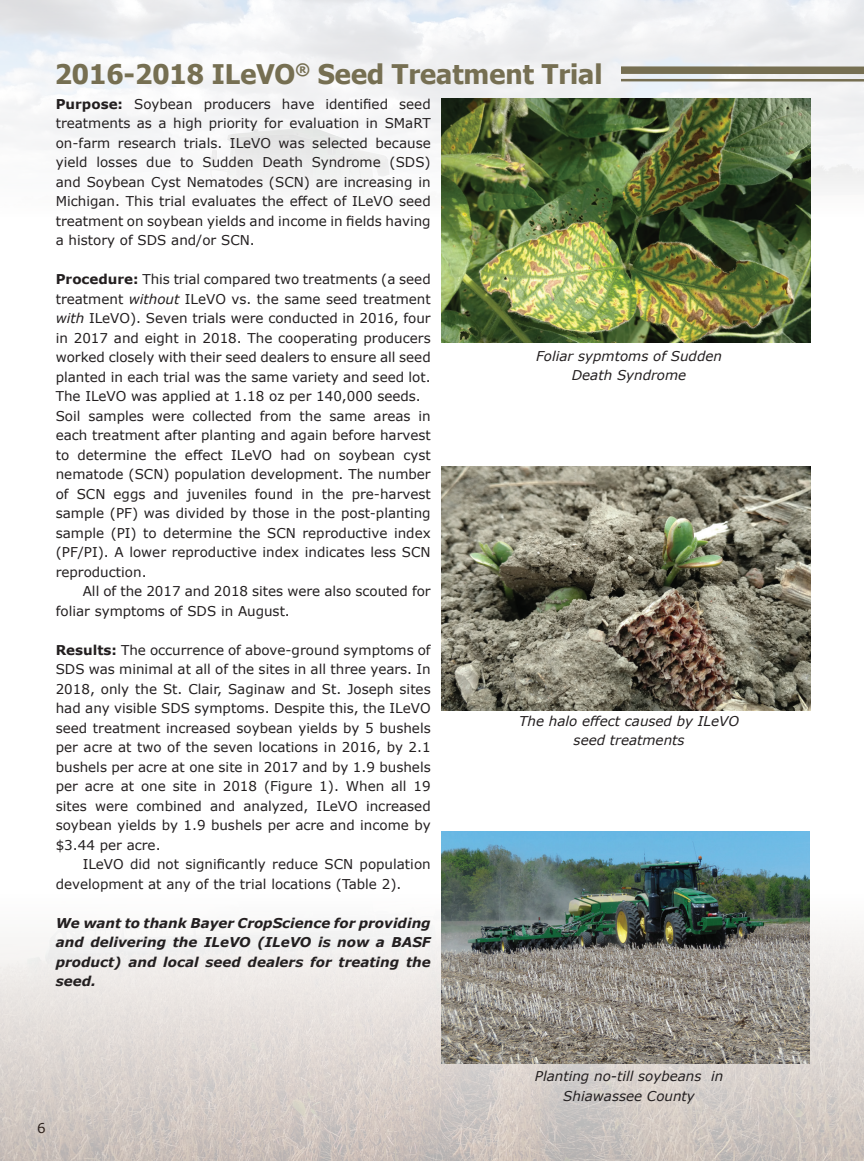
<style>
.page{position:relative;width:864px;height:1161px;background:#fff}
.page>*{position:absolute;margin:0;border:0;box-sizing:border-box;transform-origin:0 0}
.t1{font:700 27px "Tahoma";color:#766f52}
.t2{font:13.5px/19.5px "Verdana";color:#231f20}
.t3{font:italic 700 13.5px/19.5px "Verdana";color:#231f20;text-align:justify}
.t4{font:italic 13.5px/19.5px "Verdana";color:#231f20;text-align:center}
.s1{font-weight:700}
.s2{font-style:italic}
</style>
<div class="page">
<img style="left:0;top:892px;width:864px;height:269px">
<img style="left:0;top:0;width:864px;height:218px">
<div style="left:621px;top:66px;width:243px;height:8px;background:#766f52"></div>
<hr style="left:621px;top:79px;width:243px;height:3px;background:#766f52">
<img style="left:442px;top:832px;width:368px;height:231px">
<img style="left:442px;top:98px;width:369px;height:245px">
<img style="left:442px;top:467px;width:369px;height:244px">
<h1 class="t1" style="left:55px;top:55px;width:549px">2016-2018 ILeVO<sup>®</sup> Seed Treatment Trial</h1>
<p class="t2" style="left:56px;top:94px;width:377px;text-align:justify"><span class="s1">Purpose:</span> Soybean producers have identified seed treatments as a high priority for evaluation in SMaRT on-farm research trials. ILeVO was selected because yield losses due to Sudden Death Syndrome (SDS) and Soybean Cyst Nematodes (SCN) are increasing in Michigan. This trial evaluates the effect of ILeVO seed treatment on soybean yields and income in fields having a history of SDS and/or SCN.</p>
<p class="t2" style="left:56px;top:270px;width:377px"><span class="s1">Procedure:</span> This trial compared two treatments (a seed treatment <span class="s2">without</span> ILeVO vs. the same seed treatment <span class="s2">with</span> ILeVO). Seven trials were conducted in 2016, four in 2017 and eight in 2018. The cooperating producers worked closely with their seed dealers to ensure all seed planted in each trial was the same variety and seed lot.<br>The ILeVO was applied at 1.18 oz per 140,000 seeds.<br>Soil samples were collected from the same areas in each treatment after planting and again before harvest to determine the effect ILeVO had on soybean cyst nematode (SCN) population development. The number of SCN eggs and juveniles found in the pre-harvest sample (PF) was divided by those in the post-planting sample (PI) to determine the SCN reproductive index (PF/PI). A lower reproductive index indicates less SCN reproduction.</p>
<p class="t2" style="left:56px;top:582px;width:377px;text-indent:27px">All of the 2017 and 2018 sites were also scouted for foliar symptoms of SDS in August.</p>
<p class="t2" style="left:56px;top:640px;width:377px;text-align:justify"><span class="s1">Results:</span> The occurrence of above-ground symptoms of SDS was minimal at all of the sites in all three years. In 2018, only the St. Clair, Saginaw and St. Joseph sites had any visible SDS symptoms. Despite this, the ILeVO seed treatment increased soybean yields by 5 bushels per acre at two of the seven locations in 2016, by 2.1 bushels per acre at one site in 2017 and by 1.9 bushels per acre at one site in 2018 (Figure 1). When all 19 sites were combined and analyzed, ILeVO increased soybean yields by 1.9 bushels per acre and income by $3.44 per acre.</p>
<p class="t2" style="left:56px;top:854px;width:376px;text-indent:27px">ILeVO did not significantly reduce SCN population development at any of the trial locations (Table 2).</p>
<p class="t3" style="left:56px;top:913px;width:376px">We want to thank Bayer CropScience for providing and delivering the ILeVO (ILeVO is now a BASF product) and local seed dealers for treating the seed.</p>
<p class="t4" style="left:536px;top:346px;width:187px">Foliar sypmtoms of Sudden<br>Death Syndrome</p>
<p class="t4" style="left:519px;top:711px;width:221px">The halo effect caused by ILeVO seed treatments</p>
<p class="t2" style="left:37px;top:1118px;width:10px">6</p>
<p class="t4" style="left:535px;top:1067px;width:190px">Planting no-till soybeans in<br>Shiawassee County</p>
</div>
